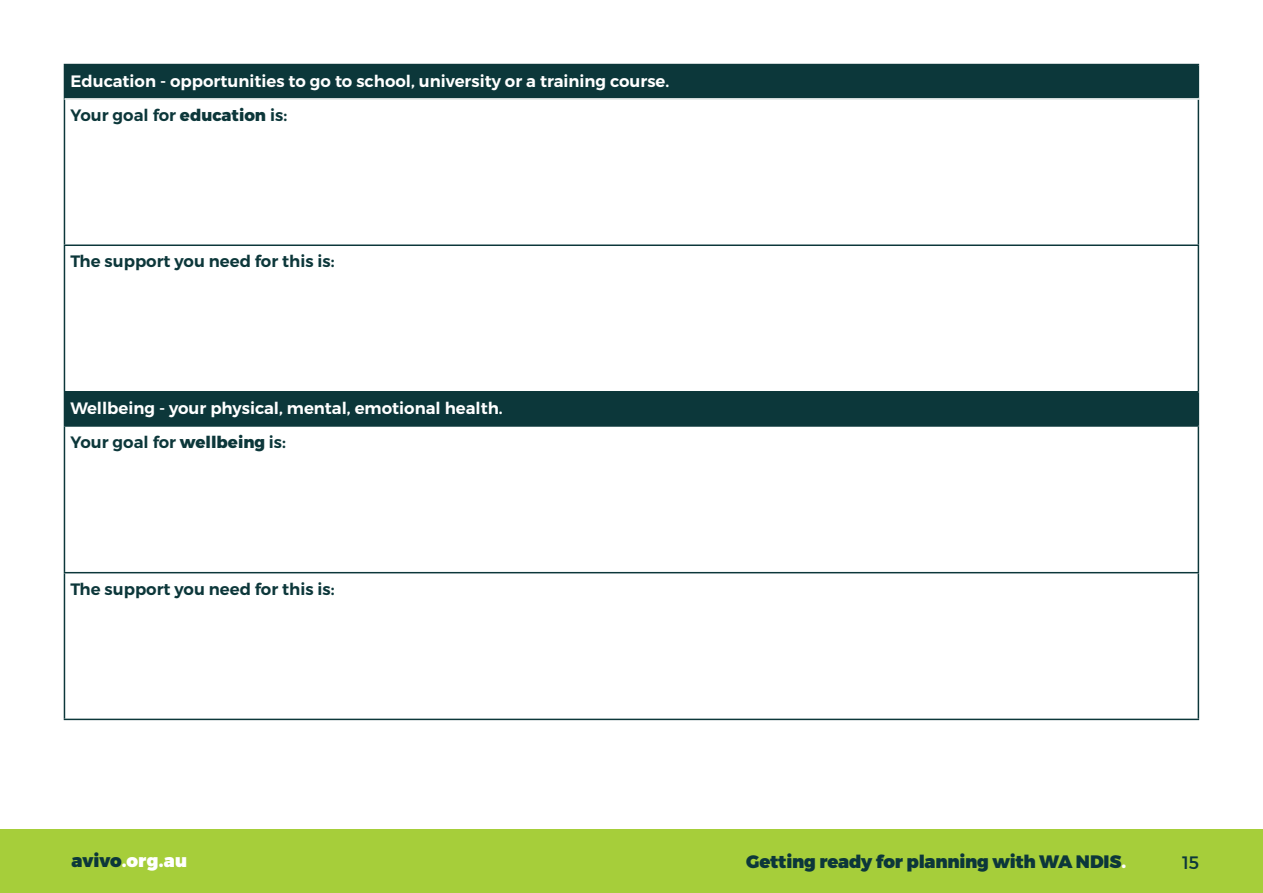
<style>
.page{position:relative;width:1263px;height:893px;background:#fff}
.page>*{position:absolute;margin:0;border:0;box-sizing:border-box;transform-origin:0 0}
.t1{font:900 18px "Montserrat";letter-spacing:-.015em;color:#0c373a}
.t2{font:900 18px "Montserrat";letter-spacing:.005em;color:#fff}
.t3{font:18px "Montserrat";color:#0c373a}
.t4{font:600 16.5px/34px "Montserrat";color:#fff}
.t5{font:600 16.5px "Montserrat";color:#0c373a}
.s1{color:#0c373a}
.s2{font-weight:800;color:#0c373a}
.s3{color:#fff}
</style>
<div class="page">
<div style="left:0;top:829px;width:1263px;height:64px;background:#a6ce3a"></div>
<div style="left:64px;top:65px;width:1134px;height:34px;background:#0c373a"></div>
<div style="left:64px;top:392px;width:1134px;height:34px;background:#0c373a"></div>
<hr style="left:64px;top:99px;width:1px;height:145px;background:#0c373a">
<hr style="left:1198px;top:99px;width:1px;height:145px;background:#0c373a">
<hr style="left:64px;top:244px;width:1135px;height:2px;background:#0c373a">
<hr style="left:64px;top:246px;width:1px;height:145px;background:#0c373a">
<hr style="left:1198px;top:246px;width:1px;height:145px;background:#0c373a">
<hr style="left:64px;top:391px;width:1135px;height:2px;background:#0c373a">
<hr style="left:1198px;top:393px;width:1px;height:32px;background:#0c373a">
<hr style="left:64px;top:425px;width:1135px;height:2px;background:#0c373a">
<hr style="left:64px;top:427px;width:1px;height:145px;background:#0c373a">
<hr style="left:1198px;top:427px;width:1px;height:145px;background:#0c373a">
<hr style="left:64px;top:572px;width:1135px;height:1px;background:#0c373a">
<hr style="left:64px;top:573px;width:1px;height:146px;background:#0c373a">
<hr style="left:1198px;top:573px;width:1px;height:146px;background:#0c373a">
<hr style="left:64px;top:719px;width:1135px;height:1px;background:#0c373a">
<hr style="left:64px;top:64px;width:1135px;height:1px;background:#0c373a">
<hr style="left:1198px;top:65px;width:1px;height:33px;background:#0c373a">
<hr style="left:65px;top:98px;width:1134px;height:2px;background:#fff">
<p class="t4" style="left:70px;top:64px;width:600px">Education - opportunities to go to school, university or a training course.<br><span class="s1">Your goal for</span> <span class="s2">education</span> <span class="s1">is:</span></p>
<p class="t5" style="left:70px;top:251px;width:266px">The support you need for this is:</p>
<p class="t4" style="left:70px;top:391px;width:434px">Wellbeing - your physical, mental, emotional health.<br><span class="s1">Your goal for</span> <span class="s2">wellbeing</span> <span class="s1">is:</span></p>
<p class="t5" style="left:70px;top:579px;width:266px">The support you need for this is:</p>
<p class="t2" style="left:71px;top:850px;width:117px"><span class="s1">avivo</span>.org.au</p>
<p class="t1" style="left:746px;top:851px;width:381px">Getting ready for planning with WA NDIS<span class="s3">.</span></p>
<p class="t3" style="left:1182px;top:851px;width:18px">15</p>
</div>
